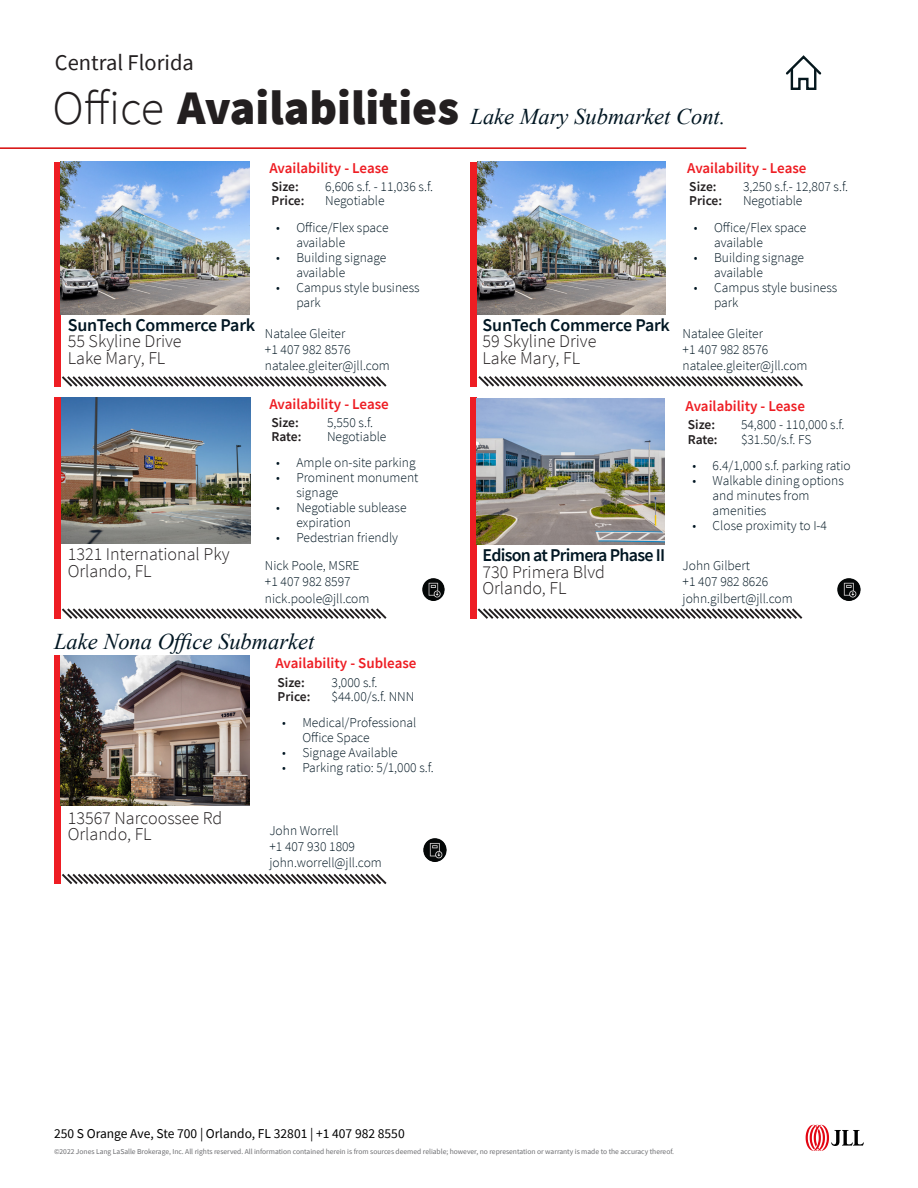
<style>
.page{position:relative;width:918px;height:1188px;background:#fff}
.page>*{position:absolute;margin:0;border:0;box-sizing:border-box;transform-origin:0 0}
.t1{font:900 48px "Source Sans Pro";color:#231f20}
.Submarket{font:italic 22.5px "Times New Roman";color:#011622}
.t2{font:22.5px "Source Sans Pro";color:#231f20}
.Address{font:300 18px "Source Sans Pro";color:#231f20}
.Property_Name{font:600 18px "Source Sans Pro";letter-spacing:-.01em;color:#011622}
.Property_Name-2{font:600 18px "Source Sans Pro";letter-spacing:-.035em;color:#011622}
.Availability_Header{font:600 15px "Source Sans Pro";color:#ee1d23}
.Broker_info{font:300 13.5px/15px "Source Sans Pro";color:#011622}
.Availability_text{font:300 13.5px "Source Sans Pro";color:#011622}
.Availability_Sub__Si{font:600 13.5px "Source Sans Pro";color:#231f20}
.t3{font:13.5px "Source Sans Pro";color:#000}
.t4{font:7.5px "Source Sans Pro";color:#6c6d70}
.s1{font-weight:300}
</style>
<div class="page">
<div style="left:54px;top:162px;width:6px;height:225px;background:#ee1d23"></div>
<div style="left:471px;top:162px;width:6px;height:225px;background:#ee1d23"></div>
<div style="left:54px;top:398px;width:6px;height:221px;background:#ee1d23"></div>
<div style="left:470px;top:397px;width:7px;height:222px;background:#ee1d23"></div>
<div style="left:54px;top:656px;width:6px;height:228px;background:#ee1d23"></div>
<svg style="left:806px;top:1125px;width:58px;height:26px"></svg>
<hr style="left:0;top:147px;width:746px;height:2px;background:#d60808">
<svg style="left:786px;top:56px;width:35px;height:34px"></svg>
<svg style="left:60px;top:374px;width:327px;height:13px"></svg>
<svg style="left:60px;top:606px;width:327px;height:13px"></svg>
<svg style="left:60px;top:872px;width:327px;height:13px"></svg>
<svg style="left:477px;top:608px;width:326px;height:11px"></svg>
<svg style="left:478px;top:376px;width:325px;height:11px"></svg>
<img style="left:60px;top:162px;width:189px;height:153px">
<img style="left:477px;top:162px;width:189px;height:153px">
<img style="left:61px;top:397px;width:189px;height:147px">
<img style="left:422px;top:578px;width:23px;height:22px">
<img style="left:476px;top:398px;width:189px;height:146px">
<img style="left:838px;top:578px;width:23px;height:22px">
<img style="left:60px;top:656px;width:189px;height:149px">
<img style="left:424px;top:839px;width:22px;height:22px">
<p class="t2" style="left:55px;top:48px;width:140px">Central Florida</p>
<p class="t1" style="left:52px;top:75px;width:408px"><span class="s1">Office</span> Availabilities</p>
<p class="Availability_Header" style="left:269px;top:158px;width:121px">Availability - Lease</p>
<p class="Availability_Sub__Si" style="left:272px;top:178px;width:29px">Size:</p>
<p class="Availability_text" style="left:325px;top:178px;width:109px">6,606 s.f. - 11,036 s.f.</p>
<p class="Availability_Sub__Si" style="left:272px;top:192px;width:34px">Price:</p>
<p class="Availability_text" style="left:325px;top:193px;width:61px">Negotiable</p>
<p class="Broker_info" style="left:296px;top:220px;width:94px;text-indent:-20px">• Office/Flex space available</p>
<p class="Broker_info" style="left:296px;top:250px;width:92px;text-indent:-20px">• Building signage available</p>
<p class="Broker_info" style="left:296px;top:280px;width:125px;text-indent:-20px">• Campus style business park</p>
<p class="Submarket" style="left:471px;top:101px;width:256px">Lake Mary Submarket Cont.</p>
<p class="Availability_Header" style="left:687px;top:158px;width:121px">Availability - Lease</p>
<p class="Availability_Sub__Si" style="left:689px;top:178px;width:29px">Size:</p>
<p class="Availability_text" style="left:743px;top:178px;width:107px">3,250 s.f.- 12,807 s.f.</p>
<p class="Availability_Sub__Si" style="left:689px;top:192px;width:34px">Price:</p>
<p class="Availability_text" style="left:743px;top:193px;width:61px">Negotiable</p>
<p class="Broker_info" style="left:714px;top:220px;width:94px;text-indent:-20px">• Office/Flex space available</p>
<p class="Broker_info" style="left:714px;top:250px;width:92px;text-indent:-20px">• Building signage available</p>
<p class="Broker_info" style="left:714px;top:280px;width:125px;text-indent:-20px">• Campus style business park</p>
<p class="Property_Name" style="left:68px;top:313px;width:189px">SunTech Commerce Park</p>
<p class="Address" style="left:68px;top:330px;width:115px">55 Skyline Drive</p>
<p class="Address" style="left:68px;top:347px;width:99px">Lake Mary, FL</p>
<p class="Property_Name" style="left:483px;top:313px;width:189px">SunTech Commerce Park</p>
<p class="Address" style="left:483px;top:330px;width:115px">59 Skyline Drive</p>
<p class="Address" style="left:483px;top:347px;width:99px">Lake Mary, FL</p>
<p class="Broker_info" style="left:265px;top:325px;width:126px;line-height:16.2px">Natalee Gleiter<br>+1 407 982 8576 natalee.gleiter@jll.com</p>
<p class="Broker_info" style="left:683px;top:325px;width:126px;line-height:16.2px">Natalee Gleiter<br>+1 407 982 8576 natalee.gleiter@jll.com</p>
<p class="Availability_Header" style="left:269px;top:394px;width:121px">Availability - Lease</p>
<p class="Availability_Sub__Si" style="left:272px;top:414px;width:29px">Size:</p>
<p class="Availability_text" style="left:327px;top:414px;width:47px">5,550 s.f.</p>
<p class="Availability_Sub__Si" style="left:272px;top:428px;width:31px">Rate:</p>
<p class="Availability_text" style="left:327px;top:429px;width:61px">Negotiable</p>
<p class="Broker_info" style="left:276px;top:456px;width:141px">• Ample on-site parking</p>
<p class="Broker_info" style="left:296px;top:471px;width:124px;text-indent:-20px">• Prominent monument signage</p>
<p class="Broker_info" style="left:296px;top:501px;width:112px;text-indent:-20px">• Negotiable sublease expiration</p>
<p class="Broker_info" style="left:276px;top:531px;width:124px">• Pedestrian friendly</p>
<p class="Availability_Header" style="left:686px;top:396px;width:121px">Availability - Lease</p>
<p class="Availability_Sub__Si" style="left:688px;top:416px;width:29px">Size:</p>
<p class="Broker_info" style="left:741px;top:417px;width:105px">54,800 - 110,000 s.f.</p>
<p class="Availability_Sub__Si" style="left:688px;top:430px;width:31px">Rate:</p>
<p class="Broker_info" style="left:741px;top:432px;width:72px">$31.50/s.f. FS</p>
<p class="Broker_info" style="left:692px;top:458px;width:160px">• 6.4/1,000 s.f. parking ratio</p>
<p class="Broker_info" style="left:713px;top:473px;width:133px;text-indent:-20px">• Walkable dining options and minutes from amenities</p>
<p class="Broker_info" style="left:692px;top:518px;width:136px">• Close proximity to I-4</p>
<p class="Address" style="left:68px;top:543px;width:163px">1321 International Pky</p>
<p class="Address" style="left:68px;top:560px;width:85px">Orlando, FL</p>
<p class="Broker_info" style="left:265px;top:558px;width:106px;line-height:16.2px">Nick Poole, MSRE +1 407 982 8597 nick.poole@jll.com</p>
<p class="Property_Name-2" style="left:483px;top:543px;width:184px">Edison at Primera Phase II</p>
<p class="Address" style="left:483px;top:560px;width:124px">730 Primera Blvd</p>
<p class="Address" style="left:483px;top:577px;width:85px">Orlando, FL</p>
<p class="Broker_info" style="left:683px;top:558px;width:112px;line-height:16.2px">John Gilbert<br>+1 407 982 8626 john.gilbert@jll.com</p>
<p class="Submarket" style="left:54px;top:626px;width:262px">Lake Nona Office Submarket</p>
<p class="Availability_Header" style="left:275px;top:654px;width:143px">Availability - Sublease</p>
<p class="Availability_Sub__Si" style="left:278px;top:673px;width:29px">Size:</p>
<p class="Availability_text" style="left:332px;top:674px;width:47px">3,000 s.f.</p>
<p class="Availability_Sub__Si" style="left:278px;top:688px;width:34px">Price:</p>
<p class="Availability_text" style="left:332px;top:688px;width:84px">$44.00/s.f. NNN</p>
<p class="Broker_info" style="left:302px;top:715px;width:116px;text-indent:-20px">• Medical/Professional<br>Office Space</p>
<p class="Broker_info" style="left:282px;top:745px;width:117px">• Signage Available</p>
<p class="Broker_info" style="left:282px;top:760px;width:153px">• Parking ratio: 5/1,000 s.f.</p>
<p class="Address" style="left:68px;top:807px;width:156px">13567 Narcoossee Rd</p>
<p class="Address" style="left:68px;top:823px;width:85px">Orlando, FL</p>
<p class="Broker_info" style="left:269px;top:822px;width:114px;line-height:16.2px">John Worrell<br>+1 407 930 1809 john.worrell@jll.com</p>
<p class="t3" style="left:54px;top:1125px;width:352px">250 S Orange Ave, Ste 700 | Orlando, FL 32801 | +1 407 982 8550</p>
<p class="t4" style="left:54px;top:1146px;width:622px">©2022 Jones Lang LaSalle Brokerage, Inc. All rights reserved. All information contained herein is from sources deemed reliable; however, no representation or warranty is made to the accuracy thereof.</p>
</div>
